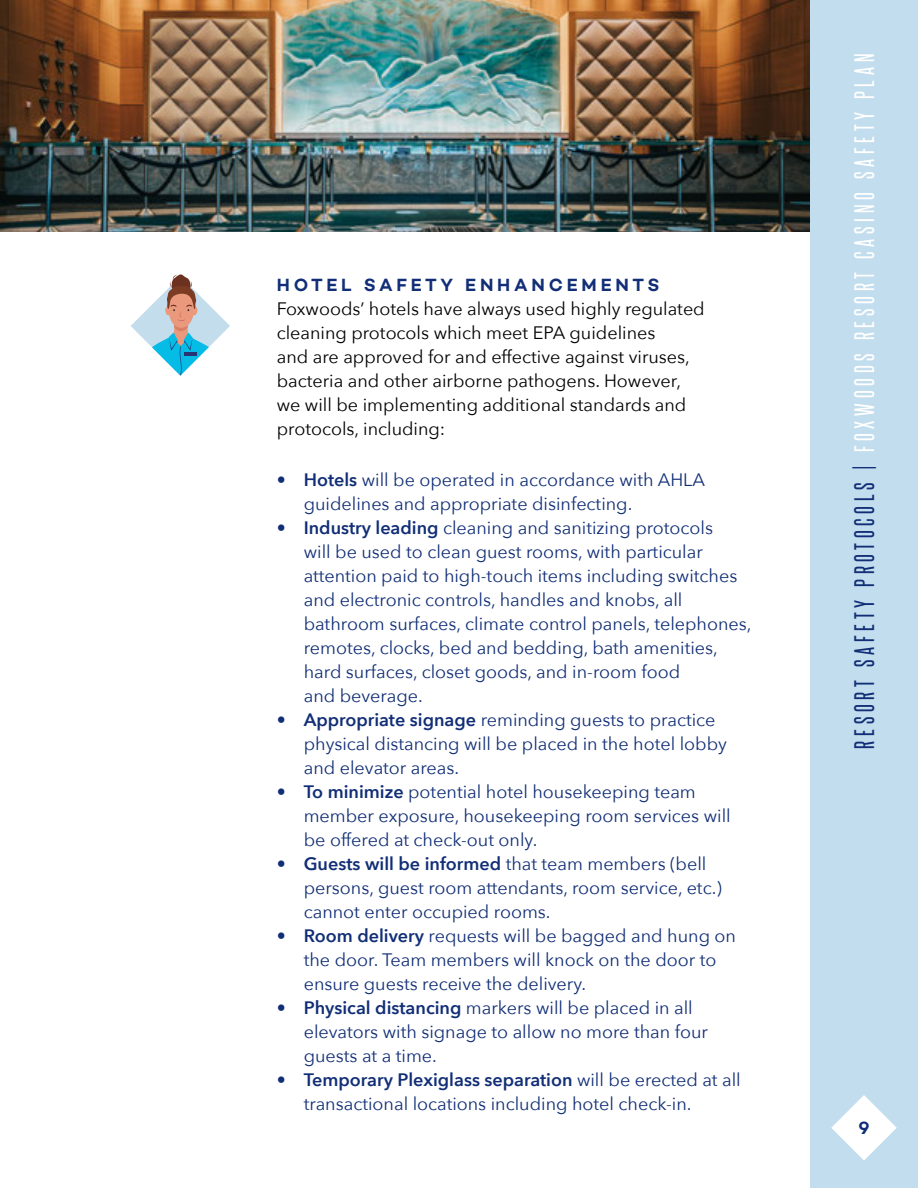
<style>
.page{position:relative;width:918px;height:1188px;background:#fff}
.page>*{position:absolute;margin:0;border:0;box-sizing:border-box;transform-origin:0 0}
.t1{font:24px "Steelfish Rg";letter-spacing:.2em;color:#fff}
.t2{font:18px/24px "Avenir Next";color:#112e76}
.t3{font:18px/24px "Avenir Next";color:#000}
.t4{font:600 18px "Campton";letter-spacing:.21em;color:#112e76}
.s1{font-weight:600}
.s2{color:#112e76}
</style>
<div class="page">
<img style="left:0;top:0;width:810px;height:231px">
<svg style="left:131px;top:274px;width:99px;height:102px"></svg>
<hr style="left:184px;top:352px;width:12px;height:4px;background:#273572">
<div style="left:810px;top:0;width:108px;height:1188px;background:#c2dded"></div>
<svg style="left:831px;top:1095px;width:66px;height:65px"></svg>
<p class="t4" style="left:277px;top:273px;width:384px">HOTEL SAFETY ENHANCEMENTS</p>
<p class="t3" style="left:277px;top:296px;width:430px">Foxwoods’ hotels have always used highly regulated cleaning protocols which meet EPA guidelines<br>and are approved for and effective against viruses, bacteria and other airborne pathogens. However, we will be implementing additional standards and protocols, including:</p>
<p class="t2" style="left:304px;top:467px;width:403px;text-indent:-27px">• <span class="s1">Hotels</span> will be operated in accordance with AHLA guidelines and appropriate disinfecting.</p>
<p class="t2" style="left:304px;top:515px;width:449px;text-indent:-27px">• <span class="s1">Industry leading</span> cleaning and sanitizing protocols<br>will be used to clean guest rooms, with particular attention paid to high-touch items including switches and electronic controls, handles and knobs, all bathroom surfaces, climate control panels, telephones, remotes, clocks, bed and bedding, bath amenities, hard surfaces, closet goods, and in-room food<br>and beverage.</p>
<p class="t2" style="left:304px;top:707px;width:425px;text-indent:-27px">• <span class="s1">Appropriate signage</span> reminding guests to practice physical distancing will be placed in the hotel lobby and elevator areas.</p>
<p class="t2" style="left:304px;top:779px;width:429px;text-indent:-27px">• <span class="s1">To minimize</span> potential hotel housekeeping team member exposure, housekeeping room services will be offered at check-out only.</p>
<p class="t2" style="left:304px;top:851px;width:420px;text-indent:-27px">• <span class="s1">Guests will be informed</span> that team members (bell persons, guest room attendants, room service, etc.) cannot enter occupied rooms.</p>
<p class="t2" style="left:304px;top:923px;width:434px;text-indent:-27px">• <span class="s1">Room delivery</span> requests will be bagged and hung on the door. Team members will knock on the door to ensure guests receive the delivery.</p>
<p class="t2" style="left:304px;top:995px;width:406px;text-indent:-27px">• <span class="s1">Physical distancing</span> markers will be placed in all elevators with signage to allow no more than four guests at a time.</p>
<p class="t2" style="left:304px;top:1067px;width:439px;text-indent:-27px">• <span class="s1">Temporary Plexiglass separation</span> will be erected at all transactional locations including hotel check-in.</p>
<h1 class="t1" style="left:850px;top:749px;width:696px;rotate:-90deg"><span class="s2">RESORT SAFETY PROTOCOLS |</span> FOXWOODS RESORT CASINO SAFETY PLAN</h1>
<p class="t4" style="left:858px;top:1116px;width:13px">9</p>
</div>
